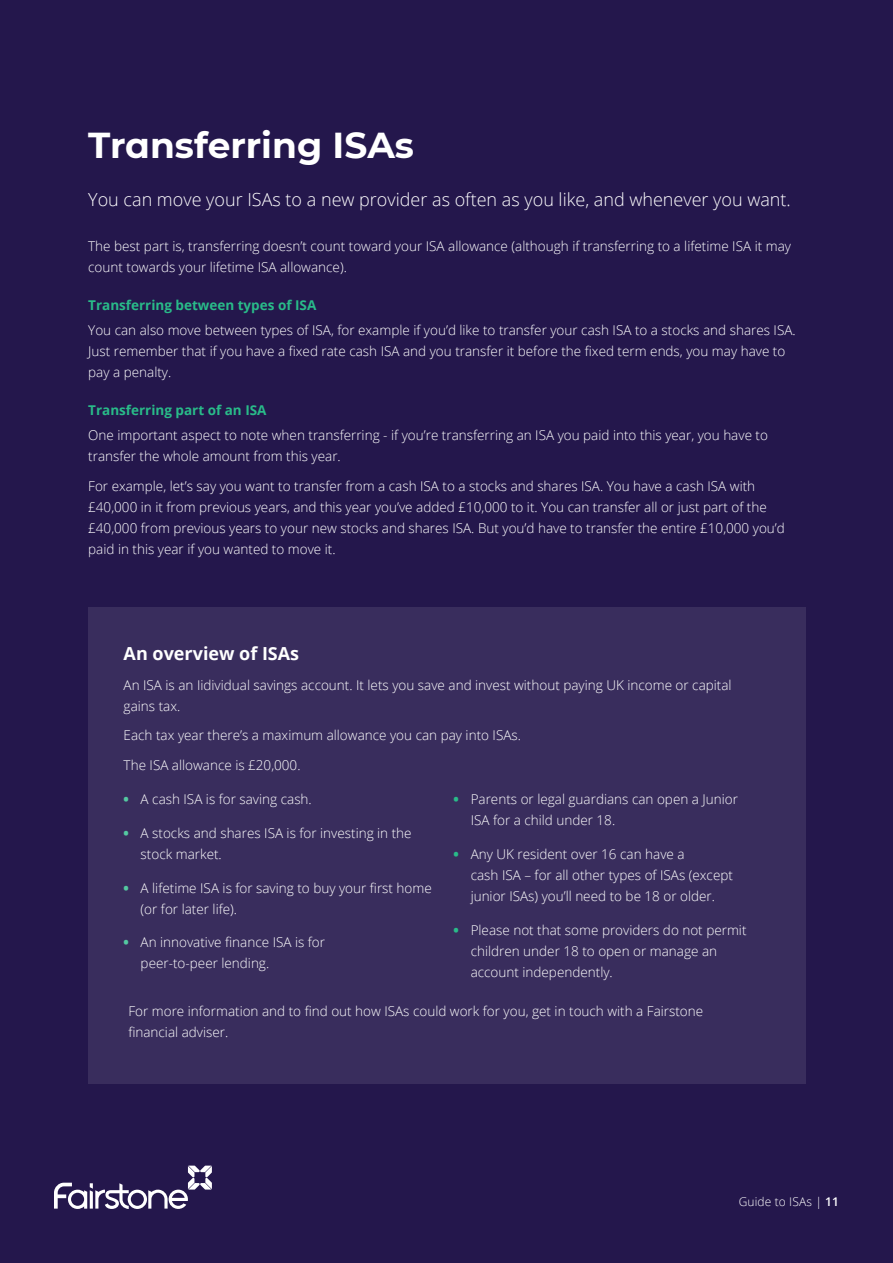
<style>
.page{position:relative;width:893px;height:1263px;background:#24174c}
.page>*{position:absolute;margin:0;border:0;box-sizing:border-box;transform-origin:0 0}
.t1{font:700 36px "Montserrat";color:#fff}
.t2{font:300 18px "Open Sans";color:#fff}
.t3{font:700 18px "Open Sans";color:#fff}
.t4{font:300 13.5px/21px "Open Sans";color:#fff}
.t5{font:700 13.5px "Open Sans";color:#29bb89}
.t6{font:300 12px "Open Sans";letter-spacing:.01em;color:#fff}
.s1{font-weight:800;color:#54c9a1}
.s2{font-weight:800;color:#29bb89}
.s3{font-weight:600}
</style>
<div class="page">
<svg style="left:54px;top:1165px;width:158px;height:44px"></svg>
<div style="left:88px;top:607px;width:718px;height:477px;background:#392d5d"></div>
<h1 class="t1" style="left:88px;top:119px;width:327px">Transferring ISAs</h1>
<h2 class="t2" style="left:88px;top:187px;width:704px">You can move your ISAs to a new provider as often as you like, and whenever you want.</h2>
<p class="t4" style="left:88px;top:235px;width:704px">The best part is, transferring doesn’t count toward your ISA allowance (although if transferring to a lifetime ISA it may count towards your lifetime ISA allowance).</p>
<p class="t5" style="left:88px;top:295px;width:230px">Transferring between types of ISA</p>
<p class="t4" style="left:88px;top:319px;width:709px">You can also move between types of ISA, for example if you’d like to transfer your cash ISA to a stocks and shares ISA.<br>Just remember that if you have a fixed rate cash ISA and you transfer it before the fixed term ends, you may have to pay a penalty.</p>
<p class="t5" style="left:88px;top:400px;width:180px">Transferring part of an ISA</p>
<p class="t4" style="left:88px;top:424px;width:681px">One important aspect to note when transferring - if you’re transferring an ISA you paid into this year, you have to transfer the whole amount from this year.</p>
<p class="t4" style="left:88px;top:475px;width:698px">For example, let’s say you want to transfer from a cash ISA to a stocks and shares ISA. You have a cash ISA with £40,000 in it from previous years, and this year you’ve added £10,000 to it. You can transfer all or just part of the £40,000 from previous years to your new stocks and shares ISA. But you’d have to transfer the entire £10,000 you’d paid in this year if you wanted to move it.</p>
<h2 class="t3" style="left:124px;top:641px;width:177px">An overview of ISAs</h2>
<p class="t4" style="left:124px;top:674px;width:609px">An ISA is an Iidividual savings account. It lets you save and invest without paying UK income or capital gains tax.</p>
<p class="t4" style="left:124px;top:720px;width:399px;line-height:29.5px">Each tax year there’s a maximum allowance you can pay into ISAs.<br>The ISA allowance is £20,000.</p>
<p class="t4" style="left:124px;top:788px;width:190px"><span class="s1">•</span> A cash ISA is for saving cash.</p>
<p class="t4" style="left:141px;top:822px;width:273px;text-indent:-17px"><span class="s1">•</span> A stocks and shares ISA is for investing in the stock market.</p>
<p class="t4" style="left:141px;top:877px;width:293px;text-indent:-17px"><span class="s1">•</span> A lifetime ISA is for saving to buy your first home (or for later life).</p>
<p class="t4" style="left:141px;top:932px;width:186px;text-indent:-17px"><span class="s1">•</span> An innovative finance ISA is for peer-to-peer lending.</p>
<p class="t4" style="left:471px;top:788px;width:269px;text-indent:-17px"><span class="s2">•</span> Parents or legal guardians can open a Junior<br>ISA for a child under 18.</p>
<p class="t4" style="left:471px;top:843px;width:264px;text-indent:-17px"><span class="s2">•</span> Any UK resident over 16 can have a<br>cash ISA – for all other types of ISAs (except junior ISAs) you’ll need to be 18 or older.</p>
<p class="t4" style="left:471px;top:919px;width:277px;text-indent:-17px"><span class="s2">•</span> Please not that some providers do not permit children under 18 to open or manage an account independently.</p>
<p class="t4" style="left:128px;top:1000px;width:576px">For more information and to find out how ISAs could work for you, get in touch with a Fairstone financial adviser.</p>
<p class="t6" style="left:739px;top:1194px;width:102px">Guide to ISAs | <span class="s3">11</span></p>
</div>
